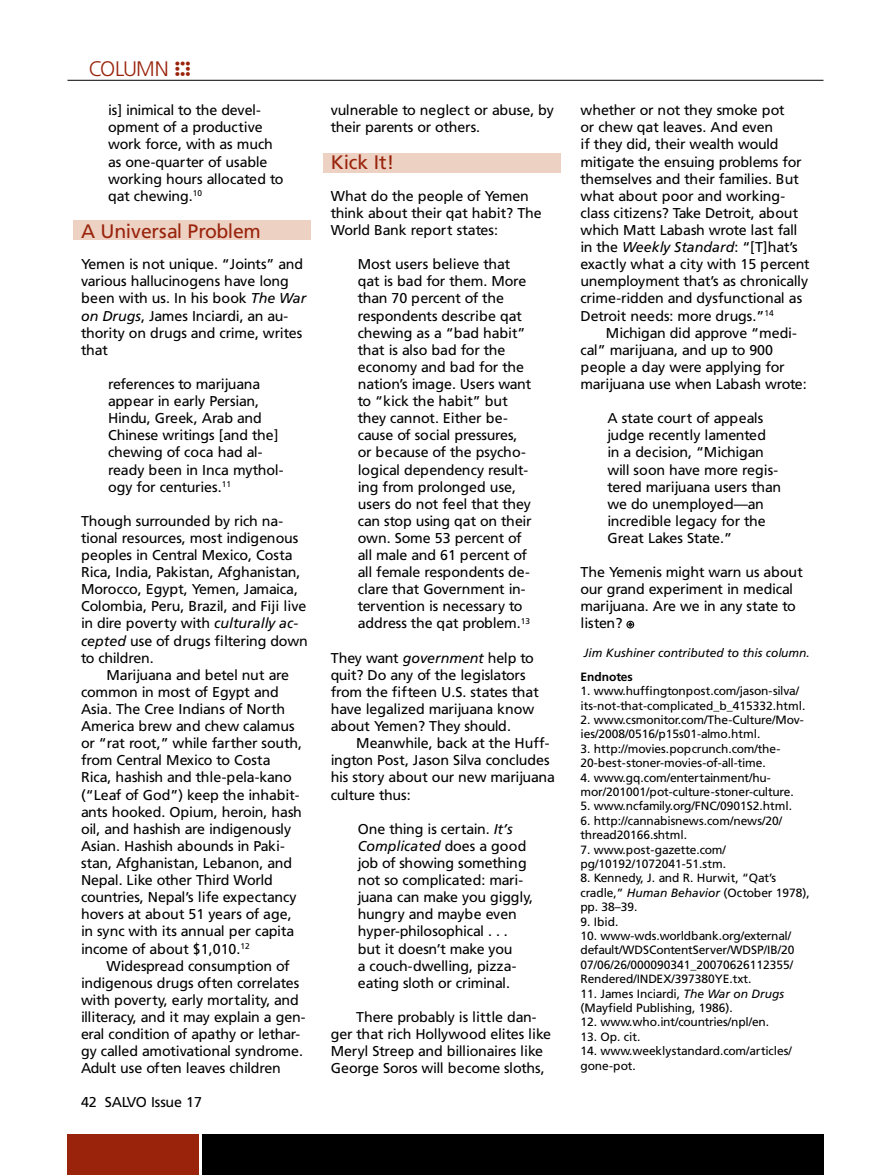
<style>
.page{position:relative;width:891px;height:1175px;background:#fff}
.page>*{position:absolute;margin:0;border:0;box-sizing:border-box;transform-origin:0 0}
.t1{font:300 21px "Frutiger";letter-spacing:-.045em;color:#99230b}
.t2{font:19.5px "Frutiger";letter-spacing:-.005em;color:#99230b}
.t3{font:14.25px/17.1px "Frutiger";letter-spacing:-.01em;color:#000}
.t4{font:12px/14.4px "Frutiger";color:#000}
.t5{font:12px/14.4px "Frutiger";letter-spacing:-.02em;color:#000}
.t6{font:italic 12px "Frutiger";color:#000}
.t7{font:700 12px "Frutiger";color:#000}
.s1{font-family:"Click Bits Icons 3";font-weight:400}
.s2{font-style:italic}
</style>
<div class="page">
<div style="left:67px;top:1134px;width:132px;height:40px;background:#99230b"></div>
<div style="left:73px;top:221px;width:237px;height:19px;background:#edd1c3"></div>
<div style="left:323px;top:153px;width:237px;height:20px;background:#edd1c3"></div>
<div style="left:202px;top:1134px;width:622px;height:40px;background:#000"></div>
<svg style="left:626px;top:620px;width:8px;height:8px"></svg>
<hr style="left:68px;top:80px;width:756px;height:1px;background:#000">
<h1 class="t1" style="left:89px;top:57px;width:104px">COLUMN <span class="s1">p</span></h1>
<p class="t3" style="left:108px;top:102px;width:177px">is] inimical to the devel&shy;opment of a productive work force, with as much as one-quarter of usable working hours allocated to qat chewing.<sup>10</sup></p>
<h2 class="t2" style="left:81px;top:219px;width:181px">A Universal Problem</h2>
<p class="t3" style="left:81px;top:255px;width:227px">Yemen is not unique. “Joints” and various hallucinogens have long been with us. In his book <span class="s2">The War on Drugs</span>, James Inciardi, an au&shy;thority on drugs and crime, writes that</p>
<p class="t3" style="left:108px;top:375px;width:177px">references to marijuana appear in early Persian,<br>Hindu, Greek, Arab and<br>Chinese writings [and the] chewing of coca had al&shy;ready been in Inca mythol&shy;ogy for centuries.<sup>11</sup></p>
<p class="t3" style="left:81px;top:512px;width:228px">Though surrounded by rich na&shy;tional resources, most indigenous peoples in Central Mexico, Costa<br>Rica, India, Pakistan, Afghanistan,<br>Morocco, Egypt, Yemen, Jamaica,<br>Colombia, Peru, Brazil, and Fiji live in dire poverty with <span class="s2">culturally ac&shy;cepted</span> use of drugs filtering down to children.</p>
<p class="t3" style="left:81px;top:666px;width:223px;text-indent:25px">Marijuana and betel nut are common in most of Egypt and<br>Asia. The Cree Indians of North<br>America brew and chew calamus or “rat root,” while farther south, from Central Mexico to Costa<br>Rica, hashish and thle-pela-kano (“Leaf of God”) keep the inhabit&shy;ants hooked. Opium, heroin, hash oil, and hashish are indigenously<br>Asian. Hashish abounds in Paki&shy;stan, Afghanistan, Lebanon, and<br>Nepal. Like other Third World countries, Nepal’s life expectancy hovers at about 51 years of age, in sync with its annual per capita income of about $1,010.<sup>12</sup></p>
<p class="t3" style="left:81px;top:957px;width:226px;text-indent:25px">Widespread consumption of indigenous drugs often correlates with poverty, early mortality, and illiteracy, and it may explain a gen&shy;eral condition of apathy or lethar&shy;gy called amotivational syndrome.<br>Adult use often leaves children</p>
<p class="t3" style="left:81px;top:1093px;width:123px">42 SALVO Issue 17</p>
<p class="t3" style="left:331px;top:102px;width:225px">vulnerable to neglect or abuse, by their parents or others.</p>
<h2 class="t2" style="left:331px;top:151px;width:65px">Kick It!</h2>
<p class="t3" style="left:331px;top:187px;width:213px">What do the people of Yemen think about their qat habit? The<br>World Bank report states:</p>
<p class="t3" style="left:358px;top:255px;width:175px">Most users believe that qat is bad for them. More than 70 percent of the respondents describe qat chewing as a “bad habit” that is also bad for the economy and bad for the nation’s image. Users want to “kick the habit” but they cannot. Either be&shy;cause of social pressures, or because of the psycho&shy;logical dependency result&shy;ing from prolonged use, users do not feel that they can stop using qat on their own. Some 53 percent of all male and 61 percent of all female respondents de&shy;clare that Government in&shy;tervention is necessary to address the qat problem.<sup>13</sup></p>
<p class="t3" style="left:331px;top:649px;width:210px">They want <span class="s2">government</span> help to quit? Do any of the legislators from the fifteen U.S. states that have legalized marijuana know about Yemen? They should.</p>
<p class="t3" style="left:331px;top:734px;width:226px;text-indent:25px">Meanwhile, back at the Huff&shy;ington Post, Jason Silva concludes his story about our new marijuana culture thus:</p>
<p class="t3" style="left:358px;top:820px;width:177px">One thing is certain. <span class="s2">It’s<br>Complicated</span> does a good job of showing something not so complicated: mari&shy;juana can make you giggly, hungry and maybe even hyper-philosophical . . . but it doesn’t make you<br>a couch-dwelling, pizza&shy;eating sloth or criminal.</p>
<p class="t3" style="left:331px;top:1008px;width:222px;text-indent:25px">There probably is little dan&shy;ger that rich Hollywood elites like Meryl Streep and billionaires like George Soros will become sloths,</p>
<p class="t3" style="left:580px;top:102px;width:231px">whether or not they smoke pot<br>or chew qat leaves. And even<br>if they did, their wealth would mitigate the ensuing problems for themselves and their families. But what about poor and working&shy;class citizens? Take Detroit, about which Matt Labash wrote last fall in the <span class="s2">Weekly Standard</span>: “[T]hat’s exactly what a city with 15 percent unemployment that’s as chronically crime-ridden and dysfunctional as<br>Detroit needs: more drugs.”<sup>14</sup></p>
<p class="t3" style="left:580px;top:324px;width:228px;text-indent:25px">Michigan did approve “medi&shy;cal” marijuana, and up to 900 people a day were applying for marijuana use when Labash wrote:</p>
<p class="t3" style="left:608px;top:409px;width:175px">A state court of appeals judge recently lamented in a decision, “Michigan will soon have more regis&shy;tered marijuana users than we do unemployed—an incredible legacy for the<br>Great Lakes State.”</p>
<p class="t3" style="left:580px;top:563px;width:224px">The Yemenis might warn us about our grand experiment in medical marijuana. Are we in any state to listen?</p>
<p class="t6" style="left:584px;top:646px;width:228px">Jim Kushiner contributed to this column.</p>
<p class="t7" style="left:580px;top:669px;width:54px">Endnotes</p>
<p class="t4" style="left:580px;top:683px;width:227px">1. www.huffingtonpost.com/jason-silva/ its-not-that-complicated_b_415332.html.</p>
<p class="t4" style="left:580px;top:712px;width:225px">2. www.csmonitor.com/The-Culture/Mov&shy;ies/2008/0516/p15s01-almo.html.</p>
<p class="t4" style="left:580px;top:741px;width:202px">3. http://movies.popcrunch.com/the-<br>20-best-stoner-movies-of-all-time.</p>
<p class="t5" style="left:580px;top:770px;width:215px">4. www.gq.com/entertainment/hu&shy;mor/201001/pot-culture-stoner-culture.</p>
<p class="t4" style="left:580px;top:799px;width:213px">5. www.ncfamily.org/FNC/0901S2.html.</p>
<p class="t4" style="left:580px;top:813px;width:203px">6. http://cannabisnews.com/news/20/ thread20166.shtml.</p>
<p class="t4" style="left:580px;top:842px;width:147px">7. www.post-gazette.com/ pg/10192/1072041-51.stm.</p>
<p class="t4" style="left:580px;top:871px;width:231px">8. Kennedy, J. and R. Hurwit, “Qat’s cradle,” <span class="s2">Human Behavior</span> (October 1978), pp. 38–39.</p>
<p class="t4" style="left:580px;top:914px;width:39px">9. Ibid.</p>
<p class="t4" style="left:580px;top:928px;width:216px">10. www-wds.worldbank.org/external/ default/WDSContentServer/WDSP/IB/20<br>07/06/26/000090341_20070626112355/ Rendered/INDEX/397380YE.txt.</p>
<p class="t4" style="left:580px;top:986px;width:205px">11. James Inciardi, <span class="s2">The War on Drugs </span>(Mayfield Publishing, 1986).</p>
<p class="t4" style="left:580px;top:1015px;width:190px">12. www.who.int/countries/npl/en.</p>
<p class="t4" style="left:580px;top:1029px;width:62px">13. Op. cit.</p>
<p class="t4" style="left:580px;top:1043px;width:213px">14. www.weeklystandard.com/articles/ gone-pot.</p>
</div>
